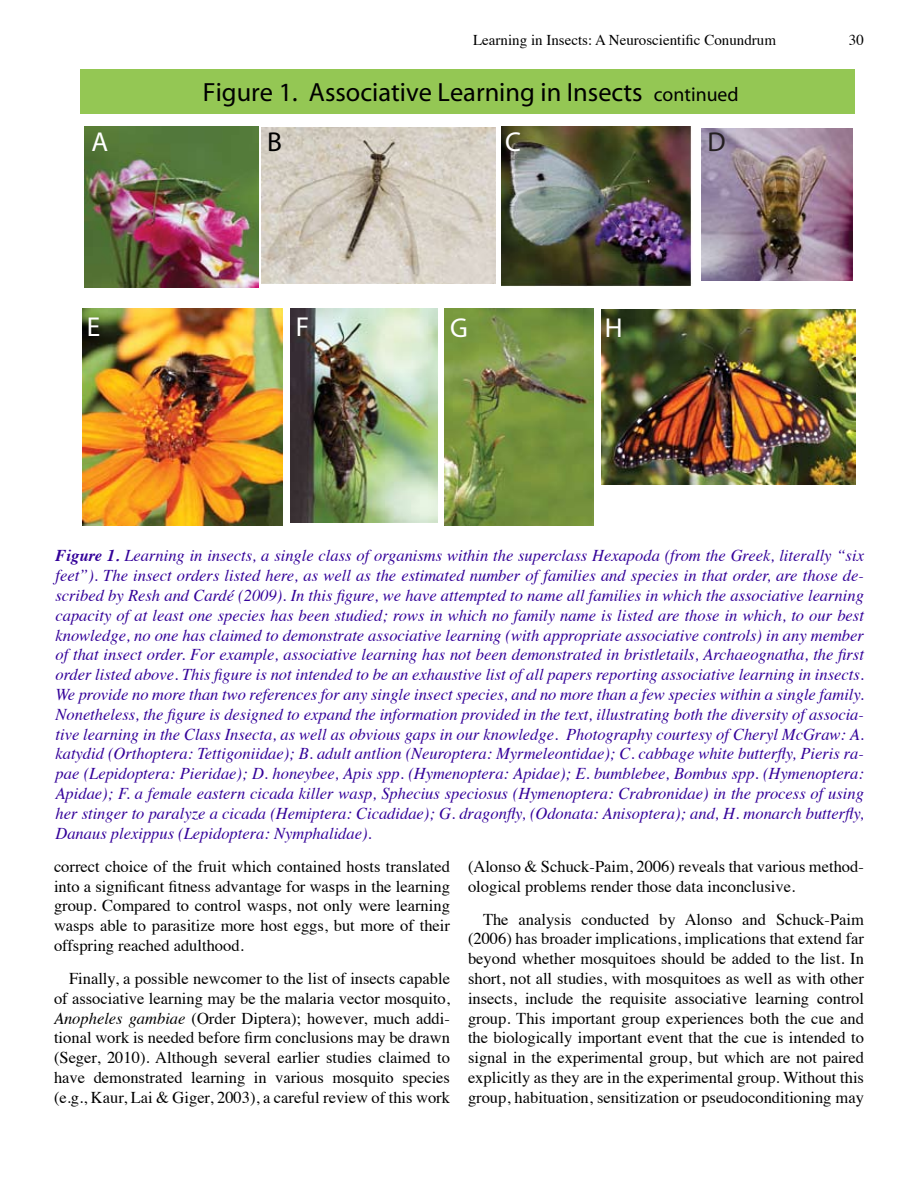
<style>
.page{position:relative;width:918px;height:1188px;background:#fff}
.page>*{position:absolute;margin:0;border:0;box-sizing:border-box;transform-origin:0 0}
.t1{font:27.45px "Myriad";color:#fff}
.t2{font:27.45px "Myriad";color:#000}
.t3{font:27.45px "Myriad";color:#241f21}
.t4{font:26.4px "Myriad";color:#000}
.t5{font:italic 16.5px/19.8px "Times";color:#309;text-align:justify}
.t6{font:16.5px/19.8px "Times";color:#000;text-align:justify}
.t7{font:15px "Times";color:#000}
.s1{color:#010101}
.s2{font-size:19.8px}
.s3{font-weight:700}
.s4{font-style:italic}
</style>
<div class="page">
<img style="left:702px;top:129px;width:151px;height:151px">
<div style="left:80px;top:69px;width:775px;height:44px;background:#94c754"></div>
<img style="left:262px;top:127px;width:233px;height:156px">
<img style="left:502px;top:126px;width:190px;height:161px">
<img style="left:83px;top:309px;width:200px;height:216px">
<img style="left:444px;top:309px;width:149px;height:216px">
<img style="left:291px;top:309px;width:147px;height:214px">
<img style="left:601px;top:309px;width:255px;height:176px">
<img style="left:85px;top:126px;width:173px;height:162px">
<h1 class="t1" style="left:92px;top:128px;width:18px">A</h1>
<p class="t7" style="left:473px;top:26px;width:304px">Learning in Insects: A Neuroscientific Conundrum</p>
<p class="t7" style="left:849px;top:26px;width:16px">30</p>
<h2 class="t4" style="left:203px;top:79px;width:537px"><span class="s1">Figure 1.</span> Associative Learning in Insects <span class="s2">continued</span></h2>
<h1 class="t2" style="left:267px;top:128px;width:16px">B</h1>
<h1 class="t1" style="left:505px;top:128px;width:17px">C</h1>
<h1 class="t3" style="left:707px;top:129px;width:20px">D</h1>
<h1 class="t1" style="left:87px;top:313px;width:15px">E</h1>
<h1 class="t1" style="left:296px;top:313px;width:15px">F</h1>
<h1 class="t1" style="left:450px;top:315px;width:19px">G</h1>
<h1 class="t1" style="left:605px;top:314px;width:19px">H</h1>
<p class="t5" style="left:56px;top:545px;width:810px"><span class="s3">Figure 1.</span> Learning in insects, a single class of organisms within the superclass Hexapoda (from the Greek, literally “six feet”). The insect orders listed here, as well as the estimated number of families and species in that order, are those de&shy;scribed by Resh and Cardé (2009). In this figure, we have attempted to name all families in which the associative learning capacity of at least one species has been studied; rows in which no family name is listed are those in which, to our best knowledge, no one has claimed to demonstrate associative learning (with appropriate associative controls) in any member of that insect order. For example, associative learning has not been demonstrated in bristletails, Archaeognatha, the first order listed above. This figure is not intended to be an exhaustive list of all papers reporting associative learning in insects.<br>We provide no more than two references for any single insect species, and no more than a few species within a single family.<br>Nonetheless, the figure is designed to expand the information provided in the text, illustrating both the diversity of associa&shy;tive learning in the Class Insecta, as well as obvious gaps in our knowledge. Photography courtesy of Cheryl McGraw: A. katydid (Orthoptera: Tettigoniidae); B. adult antlion (Neuroptera: Myrmeleontidae); C. cabbage white butterfly, Pieris ra&shy;pae (Lepidoptera: Pieridae); D. honeybee, Apis spp. (Hymenoptera: Apidae); E. bumblebee, Bombus spp. (Hymenoptera:<br>Apidae); F. a female eastern cicada killer wasp, Sphecius speciosus (Hymenoptera: Crabronidae) in the process of using her stinger to paralyze a cicada (Hemiptera: Cicadidae); G. dragonfly, (Odonata: Anisoptera); and, H. monarch butterfly, Danaus plexippus (Lepidoptera: Nymphalidae).</p>
<p class="t6" style="left:54px;top:855px;width:398px">correct choice of the fruit which contained hosts translated into a significant fitness advantage for wasps in the learning group. Compared to control wasps, not only were learning wasps able to parasitize more host eggs, but more of their offspring reached adulthood.</p>
<p class="t6" style="left:54px;top:967px;width:398px;text-indent:15px">Finally, a possible newcomer to the list of insects capable of associative learning may be the malaria vector mosquito, <span class="s4">Anopheles gambiae</span> (Order Diptera); however, much addi&shy;tional work is needed before firm conclusions may be drawn (Seger, 2010). Although several earlier studies claimed to have demonstrated learning in various mosquito species (e.g., Kaur, Lai &amp; Giger, 2003), a careful review of this work</p>
<p class="t6" style="left:468px;top:855px;width:397px">(Alonso &amp; Schuck-Paim, 2006) reveals that various method&shy;ological problems render those data inconclusive.</p>
<p class="t6" style="left:468px;top:908px;width:398px;text-indent:15px">The analysis conducted by Alonso and Schuck-Paim (2006) has broader implications, implications that extend far beyond whether mosquitoes should be added to the list. In short, not all studies, with mosquitoes as well as with other insects, include the requisite associative learning control group. This important group experiences both the cue and the biologically important event that the cue is intended to signal in the experimental group, but which are not paired explicitly as they are in the experimental group. Without this group, habituation, sensitization or pseudoconditioning may</p>
</div>
